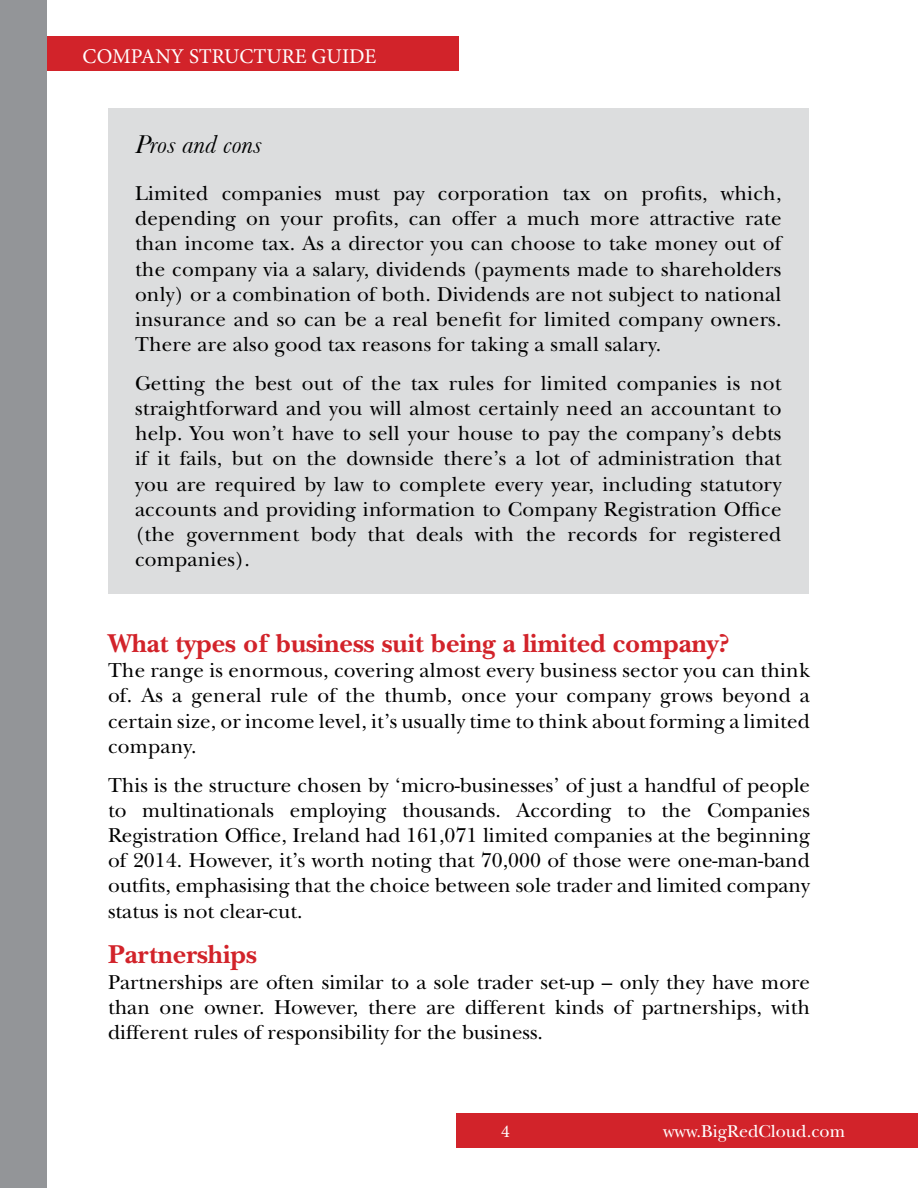
<style>
.page{position:relative;width:918px;height:1188px;background:#fff}
.page>*{position:absolute;margin:0;border:0;box-sizing:border-box;transform-origin:0 0}
.t1{font:700 27px "New Baskerville Std";color:#d2232a}
.t2{font:italic 27px "Baskerville";color:#000101}
.t3{font:21px/25.2px "New Baskerville Std";letter-spacing:.01em;color:#000;text-align:justify}
.t4{font:21px "Minion Pro";color:#fff}
.t5{font:18px "New Baskerville Std";color:#fff}
.t6{font:18px "Minion Pro";color:#fff}
</style>
<div class="page">
<div style="left:0;top:36px;width:459px;height:34px;background:#d2232a"></div>
<div style="left:456px;top:1113px;width:462px;height:35px;background:#d2232a"></div>
<div style="left:0;top:0;width:47px;height:1188px;background:#939598"></div>
<div style="left:108px;top:108px;width:700px;height:485px;background:#dcddde"></div>
<p class="t4" style="left:83px;top:42px;width:295px">COMPANY STRUCTURE GUIDE</p>
<p class="t2" style="left:135px;top:128px;width:128px">Pros and cons</p>
<p class="t3" style="left:135px;top:181px;width:648px">Limited companies must pay corporation tax on profits, which, depending on your profits, can offer a much more attractive rate than income tax. As a director you can choose to take money out of the company via a salary, dividends (payments made to shareholders only) or a combination of both. Dividends are not subject to national insurance and so can be a real benefit for limited company owners.<br>There are also good tax reasons for taking a small salary.</p>
<p class="t3" style="left:135px;top:371px;width:648px">Getting the best out of the tax rules for limited companies is not straightforward and you will almost certainly need an accountant to help. You won’t have to sell your house to pay the company’s debts if it fails, but on the downside there’s a lot of administration that you are required by law to complete every year, including statutory accounts and providing information to Company Registration Office (the government body that deals with the records for registered companies).</p>
<p class="t1" style="left:108px;top:628px;width:623px">What types of business suit being a limited company?</p>
<p class="t3" style="left:108px;top:658px;width:704px">The range is enormous, covering almost every business sector you can think of. As a general rule of the thumb, once your company grows beyond a certain size, or income level, it’s usually time to think about forming a limited company.</p>
<p class="t3" style="left:108px;top:772px;width:704px">This is the structure chosen by ‘micro-businesses’ of just a handful of people to multinationals employing thousands. According to the Companies Registration Office, Ireland had 161,071 limited companies at the beginning of 2014. However, it’s worth noting that 70,000 of those were one-man-band outfits, emphasising that the choice between sole trader and limited company status is not clear-cut.</p>
<p class="t1" style="left:108px;top:939px;width:151px">Partnerships</p>
<p class="t3" style="left:108px;top:969px;width:704px">Partnerships are often similar to a sole trader set-up – only they have more than one owner. However, there are different kinds of partnerships, with different rules of responsibility for the business.</p>
<p class="t6" style="left:501px;top:1119px;width:10px">4</p>
<p class="t5" style="left:663px;top:1121px;width:184px">www.BigRedCloud.com</p>
</div>
